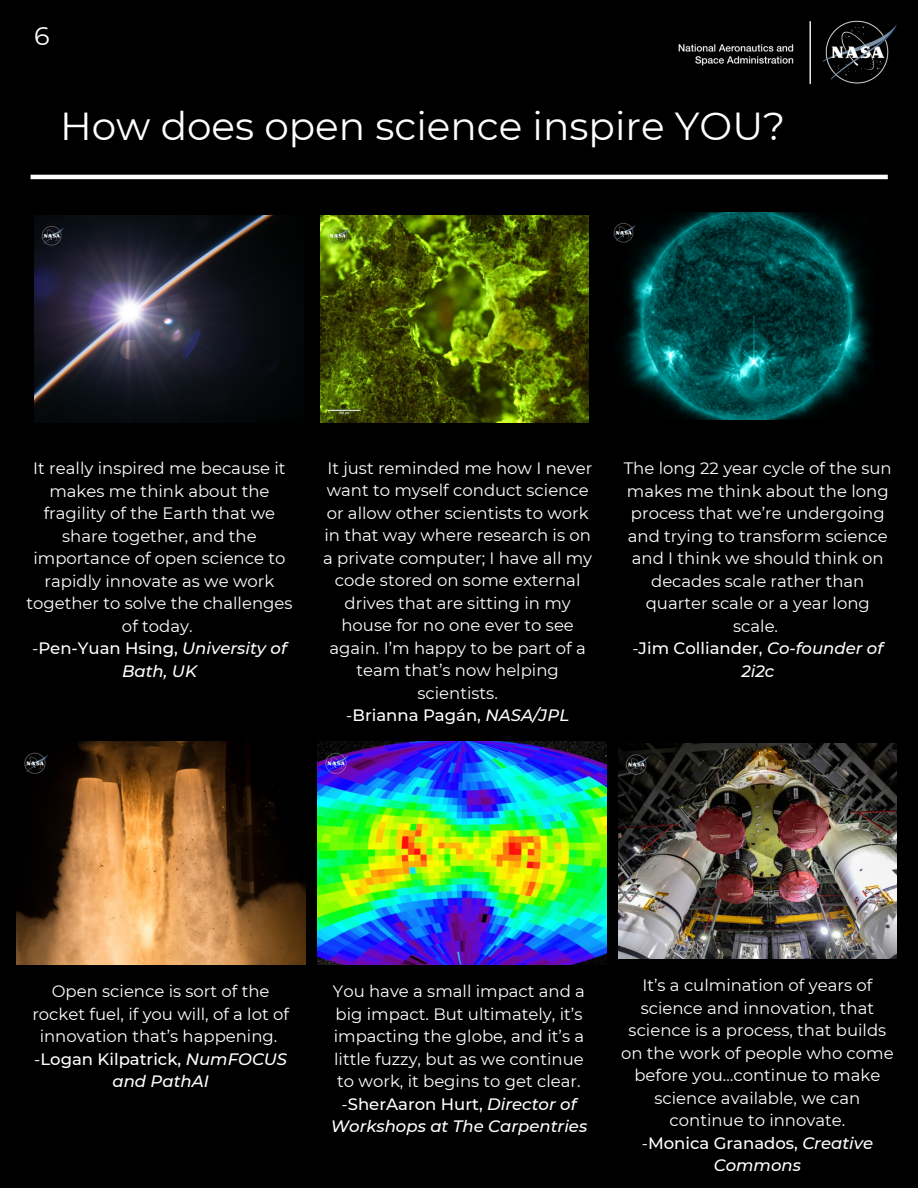
<style>
.page{position:relative;width:918px;height:1188px;background:#000}
.page>*{position:absolute;margin:0;border:0;box-sizing:border-box;transform-origin:0 0}
.t1{font:39px "Montserrat";color:#fff}
.t2{font:25.5px "Montserrat";color:#fff}
.t3{font:16.5px/22.5px "Montserrat";color:#fff;text-align:center}
.s1{font-weight:500}
.s2{font-weight:500;font-style:italic}
</style>
<div class="page">
<img style="left:678px;top:20px;width:219px;height:65px">
<hr style="left:31px;top:175px;width:857px;height:4px;background:#fff">
<img style="left:618px;top:744px;width:278px;height:215px">
<img style="left:34px;top:216px;width:254px;height:207px">
<img style="left:317px;top:742px;width:290px;height:223px">
<img style="left:16px;top:742px;width:289px;height:223px">
<img style="left:613px;top:213px;width:258px;height:207px">
<img style="left:321px;top:216px;width:267px;height:207px">
<h2 class="t2" style="left:34px;top:21px;width:17px">6</h2>
<h1 class="t1" style="left:60px;top:103px;width:727px">How does open science inspire YOU?</h1>
<p class="t3" style="left:26px;top:457px;width:268px">It really inspired me because it makes me think about the fragility of the Earth that we share together, and the importance of open science to rapidly innovate as we work together to solve the challenges of today.<br>-<span class="s1">Pen-Yuan Hsing,</span> <span class="s2">University of<br>Bath, UK</span></p>
<p class="t3" style="left:323px;top:457px;width:271px">It just reminded me how I never want to myself conduct science or allow other scientists to work in that way where research is on a private computer; I have all my code stored on some external drives that are sitting in my house for no one ever to see again. I’m happy to be part of a team that’s now helping scientists.<br>-<span class="s1">Brianna Pagán,</span> <span class="s2">NASA/JPL</span></p>
<p class="t3" style="left:624px;top:457px;width:270px">The long 22 year cycle of the sun makes me think about the long process that we’re undergoing and trying to transform science and I think we should think on decades scale rather than quarter scale or a year long scale.<br>-<span class="s1">Jim Colliander,</span> <span class="s2">Co-founder of<br>2i2c</span></p>
<p class="t3" style="left:32px;top:980px;width:258px">Open science is sort of the rocket fuel, if you will, of a lot of innovation that’s happening. -<span class="s1">Logan Kilpatrick,</span> <span class="s2">NumFOCUS and PathAI</span></p>
<p class="t3" style="left:331px;top:980px;width:258px">You have a small impact and a big impact. But ultimately, it’s impacting the globe, and it’s a little fuzzy, but as we continue to work, it begins to get clear. -<span class="s1">SherAaron Hurt,</span> <span class="s2">Director of<br>Workshops at The Carpentries</span></p>
<p class="t3" style="left:621px;top:974px;width:274px">It’s a culmination of years of science and innovation, that science is a process, that builds on the work of people who come before you…continue to make science available, we can continue to innovate.<br>-<span class="s1">Monica Granados,</span> <span class="s2">Creative<br>Commons</span></p>
</div>
